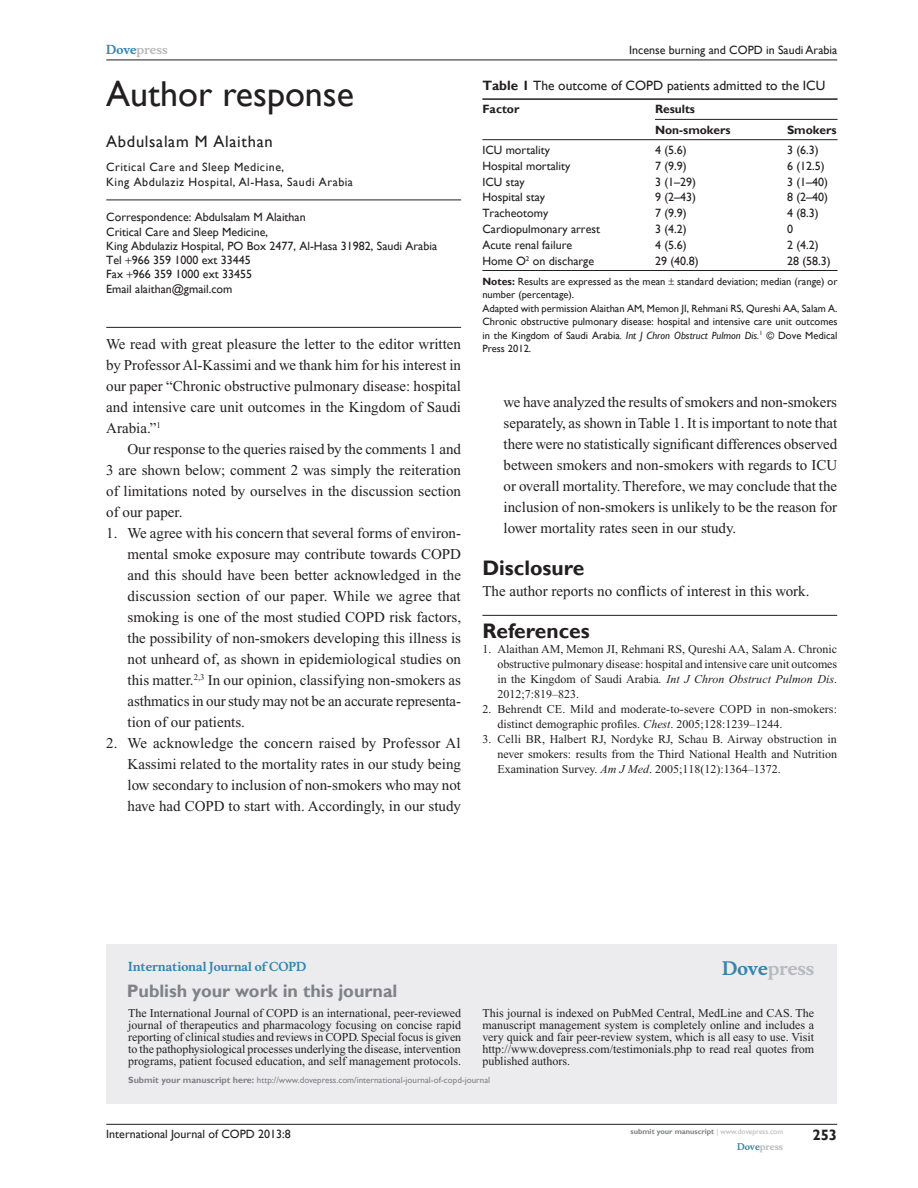
<style>
.page{position:relative;width:918px;height:1188px;background:#fff}
.page>*{position:absolute;margin:0;border:0;box-sizing:border-box;transform-origin:0 0}
.AT{font:36px "Gill Sans";color:#231f20}
.RefH{font:700 21px "Gill Sans";color:#231f20}
.PromBx-H1{font:700 18px "Gill Sans";color:#808285}
.PromBx-Brand{font:700 18px "Musee";color:#b8b9bc}
.AAu{font:16.5px "Gill Sans";letter-spacing:.04em;color:#231f20}
.NL-m{font:15px/21px "Times New Roman";color:#231f20;text-align:justify}
.TxF{font:15px/21px "Times New Roman";color:#231f20;text-align:justify}
.Tx{font:15px/21px "Times New Roman";color:#231f20;text-align:justify}
.RunFolio-R{font:700 15px "Gill Sans";color:#231f20}
.TN_TT{font:13.5px "Gill Sans";color:#231f20}
.PromBx-Tx{font:12px/12px "Times New Roman";color:#231f20;text-align:justify}
.RefNL1{font:12px/15px "Times New Roman";color:#231f20;text-align:justify}
.TB{font:12px "Gill Sans";color:#231f20}
.Corr-Info{font:12px/14.2px "Gill Sans";color:#231f20}
.AAuAff{font:12px/14.2px "Gill Sans";letter-spacing:.04em;color:#231f20}
.RunH-R{font:12px "Gill Sans";color:#231f20}
.RunF-R{font:12px "Gill Sans";color:#231f20}
.TCH{font:700 12px "Gill Sans";color:#231f20}
.PromBx-JrnlName{font:700 12px "Musee";color:#3485ae}
.RunH-Brand-R{font:700 12px "Musee";color:#b8b9bc}
.TSNRI{font:10.5px/13.5px "Gill Sans";color:#231f20}
.PromBx-SubmitMssWebA{font:9px "Gill Sans";color:#808285}
.RunF-Brand-R{font:700 9px "Musee";color:#b8b9bc}
.RunF-SubmityourMS-R{font:700 7.5px "Gill Sans";color:#808285}
.s1{color:#3485ae}
.s2{font-weight:700}
.s3{font-style:italic}
.s4{font-weight:400;color:#b8b9bc}
</style>
<div class="page">
<div style="left:106px;top:944px;width:731px;height:159px;background:#ececee"></div>
<hr style="left:655px;top:119px;width:132px;height:1px;background:#231f20">
<hr style="left:787px;top:119px;width:51px;height:1px;background:#231f20">
<hr style="left:482px;top:270px;width:173px;height:1px;background:#231f20">
<hr style="left:655px;top:270px;width:132px;height:1px;background:#231f20">
<hr style="left:787px;top:270px;width:51px;height:1px;background:#231f20">
<hr style="left:482px;top:98px;width:173px;height:2px;background:#231f20">
<hr style="left:655px;top:98px;width:132px;height:2px;background:#231f20">
<hr style="left:787px;top:98px;width:51px;height:2px;background:#231f20">
<hr style="left:482px;top:139px;width:173px;height:1px;background:#231f20">
<hr style="left:655px;top:139px;width:132px;height:1px;background:#231f20">
<hr style="left:787px;top:139px;width:51px;height:1px;background:#231f20">
<hr style="left:106px;top:327px;width:355px;height:1px;background:#231f20">
<hr style="left:106px;top:200px;width:355px;height:1px;background:#231f20">
<hr style="left:482px;top:615px;width:355px;height:1px;background:#231f20">
<hr style="left:106px;top:1124px;width:731px;height:1px;background:#231f20">
<hr style="left:106px;top:60px;width:731px;height:1px;background:#231f20">
<p class="RunH-Brand-R" style="left:106px;top:43px;width:63px"><span class="s1">Dove</span>press</p>
<p class="AT" style="left:106px;top:73px;width:249px">Author response</p>
<p class="AAu" style="left:106px;top:131px;width:168px">Abdulsalam M Alaithan</p>
<p class="AAuAff" style="left:106px;top:160px;width:248px">Critical Care and Sleep Medicine,<br>King Abdulaziz Hospital, Al-Hasa, Saudi Arabia</p>
<p class="Corr-Info" style="left:106px;top:210px;width:332px">Correspondence: Abdulsalam M Alaithan<br>Critical Care and Sleep Medicine,<br>King Abdulaziz Hospital, PO Box 2477, Al-Hasa 31982, Saudi Arabia Tel 966 359 1000 ext 33445<br>Fax 966 359 1000 ext 33455<br>Email alaithan@gmail.com</p>
<p class="TxF" style="left:106px;top:333px;width:356px">We read with great pleasure the letter to the editor written by Professor Al-Kassimi and we thank him for his interest in our paper “Chronic obstructive pulmonary disease: hospital and intensive care unit outcomes in the Kingdom of Saudi Arabia.”<sup>1</sup></p>
<p class="Tx" style="left:106px;top:438px;width:356px;text-indent:21px">Our response to the queries raised by the comments 1 and 3 are shown below; comment 2 was simply the reiteration of limitations noted by ourselves in the discussion section of our paper.</p>
<p class="NL-m" style="left:128px;top:522px;width:335px;text-indent:-21px">1. We agree with his concern that several forms of environ&shy;mental smoke exposure may contribute towards COPD and this should have been better acknowledged in the discussion section of our paper. While we agree that smoking is one of the most studied COPD risk factors, the possibility of non-smokers developing this illness is not unheard of, as shown in epidemiological studies on this matter.<sup>2,3</sup> In our opinion, classifying non-smokers as asthmatics in our study may not be an accurate representa&shy;tion of our patients.</p>
<p class="NL-m" style="left:128px;top:732px;width:335px;text-indent:-21px">2. We acknowledge the concern raised by Professor Al Kassimi related to the mortality rates in our study being low secondary to inclusion of non-smokers who may not have had COPD to start with. Accordingly, in our study</p>
<p class="RunH-R" style="left:629px;top:43px;width:210px">Incense burning and COPD in Saudi Arabia</p>
<p class="TN_TT" style="left:482px;top:78px;width:345px"><span class="s2">Table 1</span> The outcome of COPD patients admitted to the ICU</p>
<p class="TCH" style="left:482px;top:102px;width:38px">Factor</p>
<p class="TCH" style="left:655px;top:102px;width:42px">Results</p>
<p class="TCH" style="left:655px;top:122px;width:77px">Non-smokers</p>
<p class="TCH" style="left:787px;top:122px;width:51px">Smokers</p>
<p class="TB" style="left:482px;top:143px;width:69px">ICU mortality</p>
<p class="TB" style="left:655px;top:143px;width:33px">4 (5.6)</p>
<p class="TB" style="left:787px;top:143px;width:33px">3 (6.3)</p>
<p class="TB" style="left:482px;top:159px;width:89px">Hospital mortality</p>
<p class="TB" style="left:655px;top:159px;width:33px">7 (9.9)</p>
<p class="TB" style="left:787px;top:159px;width:39px">6 (12.5)</p>
<p class="TB" style="left:482px;top:175px;width:44px">ICU stay</p>
<p class="TB" style="left:655px;top:175px;width:43px">3 (1–29)</p>
<p class="TB" style="left:787px;top:175px;width:43px">3 (1–40)</p>
<p class="TB" style="left:482px;top:190px;width:64px">Hospital stay</p>
<p class="TB" style="left:655px;top:190px;width:43px">9 (2–43)</p>
<p class="TB" style="left:787px;top:190px;width:43px">8 (2–40)</p>
<p class="TB" style="left:482px;top:206px;width:67px">Tracheotomy</p>
<p class="TB" style="left:655px;top:206px;width:33px">7 (9.9)</p>
<p class="TB" style="left:787px;top:206px;width:33px">4 (8.3)</p>
<p class="TB" style="left:482px;top:222px;width:119px">Cardiopulmonary arrest</p>
<p class="TB" style="left:655px;top:222px;width:33px">3 (4.2)</p>
<p class="TB" style="left:787px;top:222px;width:7px">0</p>
<p class="TB" style="left:482px;top:238px;width:91px">Acute renal failure</p>
<p class="TB" style="left:655px;top:238px;width:33px">4 (5.6)</p>
<p class="TB" style="left:787px;top:238px;width:33px">2 (4.2)</p>
<p class="TB" style="left:482px;top:253px;width:113px">Home O<sup>2</sup> on discharge</p>
<p class="TB" style="left:655px;top:253px;width:45px">29 (40.8)</p>
<p class="TB" style="left:787px;top:253px;width:45px">28 (58.3)</p>
<p class="TSNRI" style="left:482px;top:275px;width:357px"><span class="s2">Notes:</span> Results are expressed as the mean standard deviation; median (range) or number (percentage).</p>
<p class="TSNRI" style="left:482px;top:302px;width:357px;text-align:justify">Adapted with permission Alaithan AM, Memon JI, Rehmani RS, Qureshi AA, Salam A.<br>Chronic obstructive pulmonary disease: hospital and intensive care unit outcomes in the Kingdom of Saudi Arabia<span class="s3">. Int J Chron Obstruct Pulmon Dis.</span><sup>1</sup> © Dove Medical Press 2012.</p>
<p class="NL-m" style="left:504px;top:392px;width:335px">we have analyzed the results of smokers and non-smokers separately, as shown in Table 1. It is important to note that there were no statistically significant differences observed between smokers and non-smokers with regards to ICU or overall mortality. Therefore, we may conclude that the inclusion of non-smokers is unlikely to be the reason for lower mortality rates seen in our study.</p>
<h1 class="RefH" style="left:482px;top:556px;width:103px">Disclosure</h1>
<p class="TxF" style="left:482px;top:581px;width:329px">The author reports no conflicts of interest in this work.</p>
<p class="RefH" style="left:482px;top:619px;width:109px">References</p>
<p class="RefNL1" style="left:497px;top:642px;width:341px;text-indent:-15px">1. Alaithan AM, Memon JI, Rehmani RS, Qureshi AA, Salam A. Chronic obstructive pulmonary disease: hospital and intensive care unit outcomes in the Kingdom of Saudi Arabia<span class="s3">. Int J Chron Obstruct Pulmon Dis</span>.<br>2012;7:819–823.</p>
<p class="RefNL1" style="left:497px;top:702px;width:341px;text-indent:-15px">2. Behrendt CE. Mild and moderate-to-severe COPD in non-smokers: distinct demographic profiles. <span class="s3">Chest</span>. 2005;128:1239–1244.</p>
<p class="RefNL1" style="left:497px;top:732px;width:341px;text-indent:-15px">3. Celli BR, Halbert RJ, Nordyke RJ, Schau B. Airway obstruction in never smokers: results from the Third National Health and Nutrition Examination Survey. <span class="s3">Am J Med</span>. 2005;118(12):1364–1372.</p>
<p class="PromBx-JrnlName" style="left:128px;top:959px;width:180px">International Journal of COPD</p>
<p class="PromBx-H1" style="left:127px;top:980px;width:272px">Publish your work in this journal</p>
<p class="PromBx-Brand" style="left:722px;top:958px;width:94px"><span class="s1">Dove</span>press</p>
<p class="PromBx-Tx" style="left:128px;top:1007px;width:334px">The International Journal of COPD is an international, peer-reviewed journal of therapeutics and pharmacology focusing on concise rapid reporting of clinical studies and reviews in COPD. Special focus is given to the pathophysiological processes underlying the disease, intervention programs, patient focused education, and self management protocols.</p>
<p class="PromBx-Tx" style="left:482px;top:1007px;width:333px">This journal is indexed on PubMed Central, MedLine and CAS. The manuscript management system is completely online and includes a very quick and fair peer-review system, which is all easy to use. Visit http://www.dovepress.com/testimonials.php to read real quotes from published authors.</p>
<p class="PromBx-SubmitMssWebA" style="left:128px;top:1075px;width:363px"><span class="s2">Submit your manuscript here:</span> http://www.dovepress.com/international-journal-of-copd-journal</p>
<p class="RunF-R" style="left:106px;top:1127px;width:186px">International Journal of COPD 2013:8</p>
<p class="RunF-SubmityourMS-R" style="left:631px;top:1127px;width:154px">submit your manuscript <span class="s4">| www.dovepress.com</span></p>
<p class="RunF-Brand-R" style="left:737px;top:1141px;width:48px"><span class="s1">Dove</span>press</p>
<p class="RunFolio-R" style="left:812px;top:1126px;width:26px">253</p>
</div>
